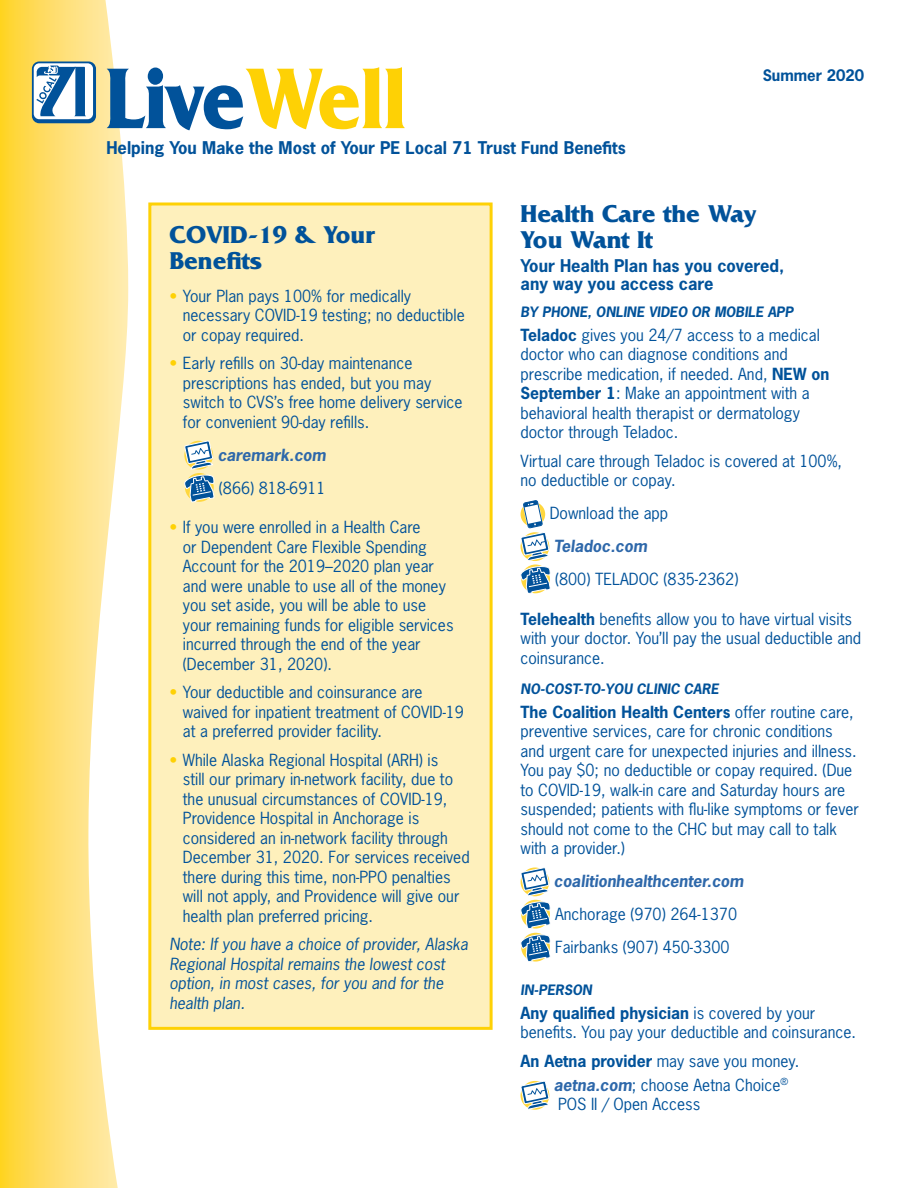
<style>
.page{position:relative;width:918px;height:1188px;background:#fff}
.page>*{position:absolute;margin:0;border:0;box-sizing:border-box;transform-origin:0 0}
.Head_1{font:700 25.5px/25.5px "Friz Quadrata";color:#01529a}
.Head_2{font:700 16.5px/18px "News Gothic Std";color:#01529a}
.text_1{font:15.75px/19.5px "News Gothic Std";color:#01529a}
.phone_web{font:15.75px/19.5px "News Gothic Std";color:#01529a}
.text_1-2{font:italic 15.75px/19.5px "News Gothic Std";color:#01529a}
.phone_web-2{font:italic 700 15.75px "News Gothic Std";color:#2e68aa}
.t1{font:700 15px "News Gothic Std";color:#01529a}
.subhead_1{font:italic 700 13.5px "News Gothic Std";color:#01529a}
.s1{color:#fed105}
.s2{font-weight:700}
.s3{font-weight:700;font-style:italic;color:#2e68aa}
</style>
<div class="page">
<svg style="left:0;top:0;width:128px;height:1188px"></svg>
<svg style="left:32px;top:62px;width:64px;height:61px"></svg>
<div style="left:34px;top:63px;width:59px;height:56px;background:#fff;border-radius:6px"></div>
<svg style="left:36px;top:65px;width:50px;height:51px"></svg>
<svg style="left:107px;top:67px;width:298px;height:63px"></svg>
<div style="left:150px;top:204px;width:341px;height:824px;background:#fef0bc"></div>
<svg style="left:184px;top:441px;width:31px;height:62px"></svg>
<div style="left:148px;top:202px;width:345px;height:828px;border:3px solid #fed105"></div>
<svg style="left:520px;top:500px;width:31px;height:94px"></svg>
<svg style="left:520px;top:867px;width:31px;height:95px"></svg>
<svg style="left:521px;top:1081px;width:29px;height:29px"></svg>
<p class="Head_2" style="left:106px;top:138px;width:521px">Helping You Make the Most of Your PE Local 71 Trust Fund Benefits</p>
<p class="t1" style="left:763px;top:66px;width:103px">Summer 2020</p>
<p class="Head_1" style="left:169px;top:222px;width:207px">COVID-19 &amp; Your<br>Benefits</p>
<p class="text_1" style="left:183px;top:286px;width:283px;text-indent:-14px"><span class="s1">•</span> Your Plan pays 100% for medically necessary COVID-19 testing; no deductible or copay required.</p>
<p class="text_1" style="left:183px;top:353px;width:281px;text-indent:-14px"><span class="s1">•</span> Early refills on 30-day maintenance prescriptions has ended, but you may switch to CVS’s free home delivery service for convenient 90-day refills.</p>
<p class="phone_web-2" style="left:218px;top:444px;width:110px">caremark.com</p>
<p class="phone_web" style="left:219px;top:478px;width:108px">(866) 818-6911</p>
<p class="text_1" style="left:183px;top:518px;width:272px;text-indent:-14px"><span class="s1">•</span> If you were enrolled in a Health Care<br>or Dependent Care Flexible Spending Account for the 2019–2020 plan year and were unable to use all of the money you set aside, you will be able to use your remaining funds for eligible services incurred through the end of the year (December 31, 2020).</p>
<p class="text_1" style="left:183px;top:683px;width:283px;text-indent:-14px"><span class="s1">•</span> Your deductible and coinsurance are waived for inpatient treatment of COVID-19 at a preferred provider facility.</p>
<p class="text_1" style="left:183px;top:750px;width:288px;text-indent:-14px"><span class="s1">•</span> While Alaska Regional Hospital (ARH) is<br>still our primary in-network facility, due to the unusual circumstances of COVID-19, Providence Hospital in Anchorage is considered an in-network facility through December 31, 2020. For services received there during this time, non-PPO penalties will not apply, and Providence will give our health plan preferred pricing.</p>
<p class="text_1-2" style="left:169px;top:935px;width:300px">Note: If you have a choice of provider, Alaska Regional Hospital remains the lowest cost option, in most cases, for you and for the health plan.</p>
<p class="Head_1" style="left:521px;top:201px;width:237px">Health Care the Way<br>You Want It</p>
<p class="Head_2" style="left:521px;top:256px;width:265px">Your Health Plan has you covered, any way you access care</p>
<p class="subhead_1" style="left:521px;top:303px;width:274px">BY PHONE, ONLINE VIDEO OR MOBILE APP</p>
<p class="text_1" style="left:521px;top:325px;width:310px"><span class="s2">Teladoc</span> gives you 24/7 access to a medical doctor who can diagnose conditions and prescribe medication, if needed. And, <span class="s2">NEW on September 1</span>: Make an appointment with a behavioral health therapist or dermatology doctor through Teladoc.</p>
<p class="text_1" style="left:521px;top:451px;width:323px">Virtual care through Teladoc is covered at 100%, no deductible or copay.</p>
<p class="phone_web" style="left:550px;top:503px;width:120px">Download the app</p>
<p class="phone_web-2" style="left:554px;top:536px;width:95px">Teladoc.com</p>
<p class="phone_web" style="left:555px;top:569px;width:185px">(800) TELADOC (835-2362)</p>
<p class="text_1" style="left:521px;top:609px;width:342px"><span class="s2">Telehealth</span> benefits allow you to have virtual visits with your doctor. You’ll pay the usual deductible and coinsurance.</p>
<p class="subhead_1" style="left:521px;top:680px;width:200px">NO-COST-TO-YOU CLINIC CARE</p>
<p class="text_1" style="left:521px;top:702px;width:340px"><span class="s2">The Coalition Health Centers</span> offer routine care, preventive services, care for chronic conditions and urgent care for unexpected injuries and illness.<br>You pay $0; no deductible or copay required. (Due to COVID-19, walk-in care and Saturday hours are suspended; patients with flu-like symptoms or fever should not come to the CHC but may call to talk with a provider.)</p>
<p class="phone_web-2" style="left:554px;top:871px;width:191px">coalitionhealthcenter.com</p>
<p class="phone_web" style="left:555px;top:905px;width:183px">Anchorage (970) 264-1370</p>
<p class="phone_web" style="left:555px;top:938px;width:176px">Fairbanks (907) 450-3300</p>
<p class="subhead_1" style="left:521px;top:981px;width:73px">IN-PERSON</p>
<p class="text_1" style="left:521px;top:1003px;width:337px"><span class="s2">Any qualified physician</span> is covered by your benefits. You pay your deductible and coinsurance.</p>
<p class="text_1" style="left:521px;top:1051px;width:280px"><span class="s2">An Aetna provider</span> may save you money.</p>
<p class="phone_web" style="left:554px;top:1075px;width:236px"><span class="s3">aetna.com</span>; choose Aetna Choice<sup>®<br></sup>POS II / Open Access</p>
</div>
